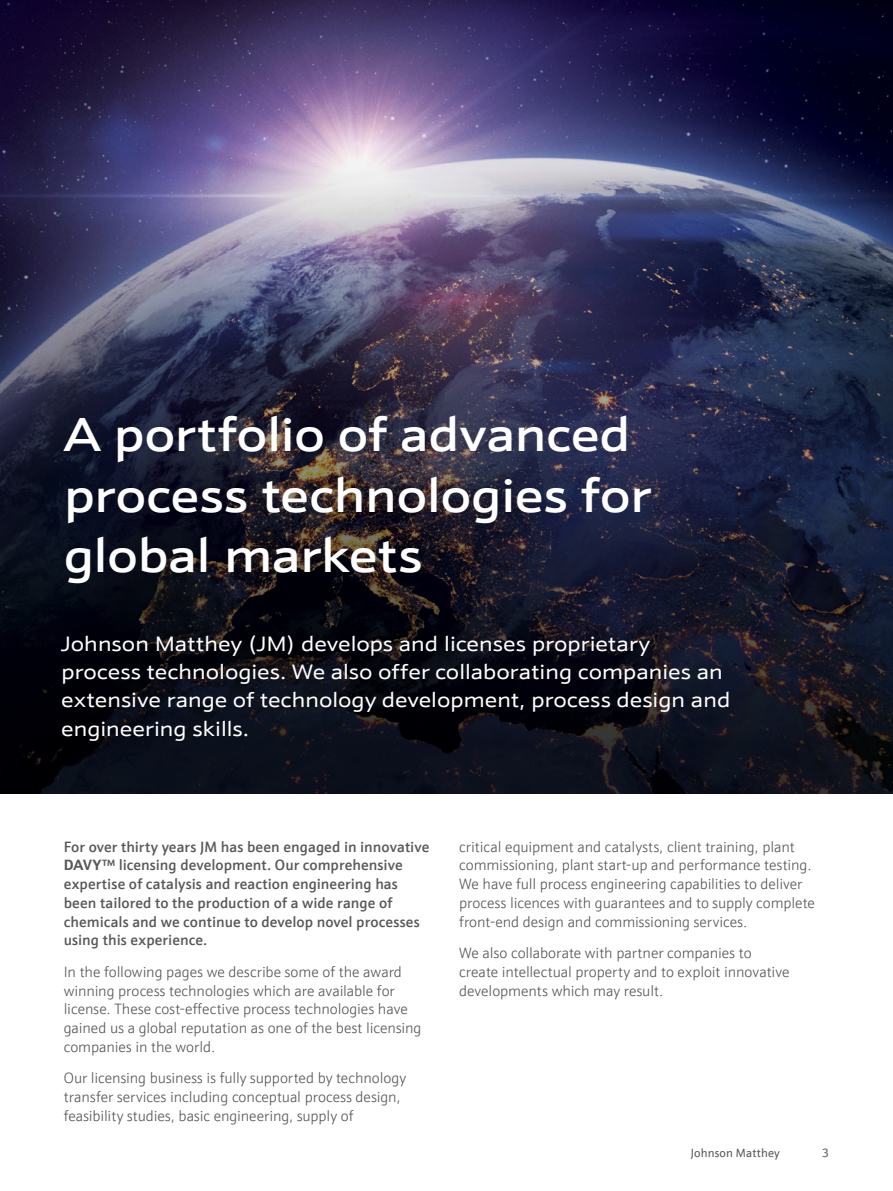
<style>
.page{position:relative;width:893px;height:1191px;background:#fff}
.page>*{position:absolute;margin:0;border:0;box-sizing:border-box;transform-origin:0 0}
.t1{font:500 48px/60.6px "JM Sans Extended";letter-spacing:-.015em;color:#fff}
.t2{font:21px/28.2px "JM Sans Extended";letter-spacing:-.015em;color:#fff}
.t3{font:300 15px/18.8px "JM Sans";letter-spacing:-.005em;color:#575857}
.t4{font:500 15px/18.8px "JM Sans";color:#575857}
.t5{font:12px "JM Sans";letter-spacing:.01em;color:#575857}
.s1{font-weight:700}
</style>
<div class="page">
<img style="left:0;top:0;width:893px;height:99px">
<img style="left:0;top:99px;width:893px;height:695px">
<h1 class="t1" style="left:64px;top:404px;width:589px">A portfolio of advanced process technologies for global markets</h1>
<h2 class="t2" style="left:61px;top:630px;width:671px">Johnson Matthey (JM) develops and licenses proprietary process technologies. We also offer collaborating companies an extensive range of technology development, process design and engineering skills.</h2>
<p class="t4" style="left:64px;top:837px;width:367px">For over thirty years JM has been engaged in innovative <span class="s1">DAVY</span>™ licensing development. Our comprehensive expertise of catalysis and reaction engineering has been tailored to the production of a wide range of chemicals and we continue to develop novel processes using this experience.</p>
<p class="t3" style="left:64px;top:962px;width:359px">In the following pages we describe some of the award winning process technologies which are available for license. These cost‑effective process technologies have gained us a global reputation as one of the best licensing companies in the world.</p>
<p class="t3" style="left:64px;top:1068px;width:344px">Our licensing business is fully supported by technology transfer services including conceptual process design, feasibility studies, basic engineering, supply of</p>
<p class="t3" style="left:459px;top:837px;width:357px">critical equipment and catalysts, client training, plant commissioning, plant start-up and performance testing.<br>We have full process engineering capabilities to deliver process licences with guarantees and to supply complete front-end design and commissioning services.</p>
<p class="t3" style="left:459px;top:943px;width:332px">We also collaborate with partner companies to create intellectual property and to exploit innovative developments which may result.</p>
<p class="t5" style="left:691px;top:1145px;width:90px">Johnson Matthey</p>
<p class="t5" style="left:822px;top:1145px;width:8px">3</p>
</div>
